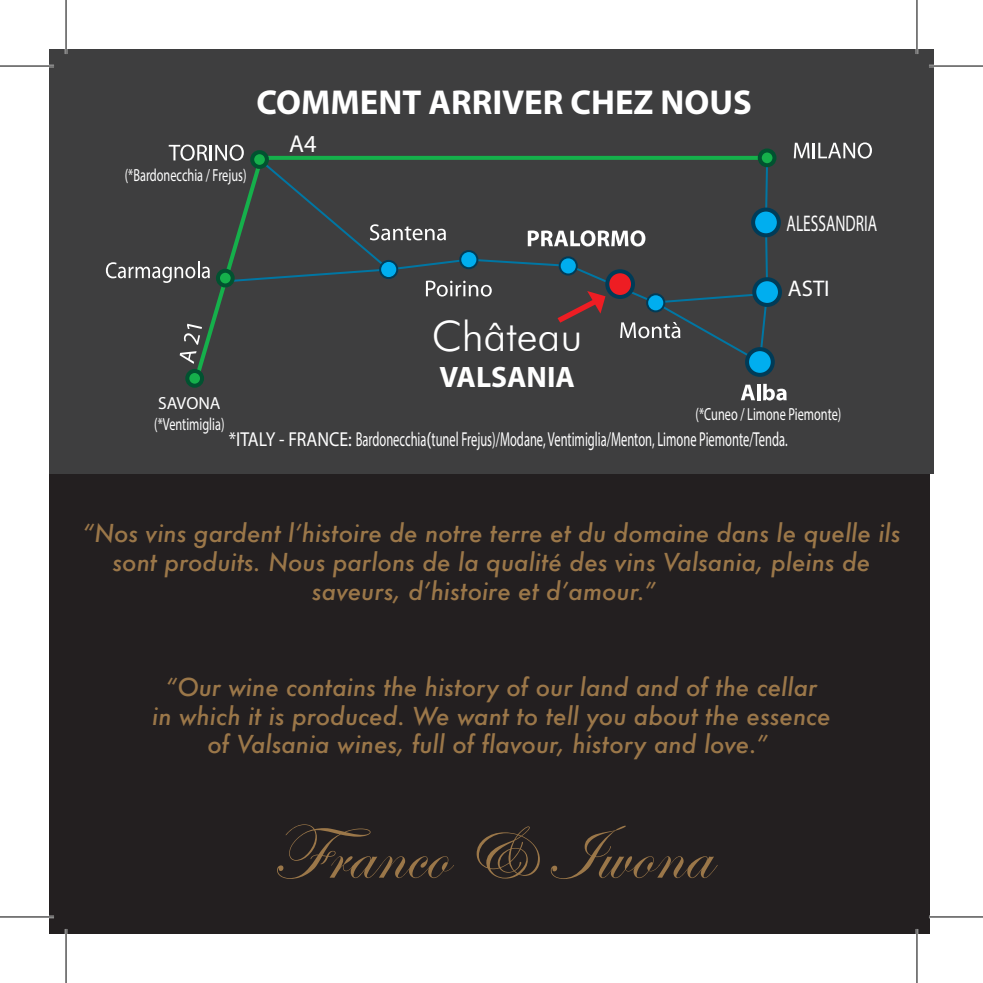
<style>
.page{position:relative;width:983px;height:983px;background:#fff}
.page>*{position:absolute;margin:0;border:0;box-sizing:border-box;transform-origin:0 0}
.t1{font:79.2px "Edwardian Script ITC";color:#9b7749}
.t2{font:300 42px "Futura BT";color:#fff}
.t3{font:700 34.6px "Myriad Pro";color:#fff}
.t4{font:700 29.6px "Myriad Pro";color:#fff}
.t5{font:24.4px "Myriad Pro";color:#fff}
.t6{font:italic 500 24px/28.8px "Futura";color:#9b7749;text-align:center}
.t7{font:22.6px "Myriad Pro";color:#fff;scale:.68 1}
.t8{font:22.6px "Myriad Pro";color:#fff}
.t9{font:20.2px "Myriad Pro";color:#fff;scale:.88 1}
.t10{font:17.6px "Myriad Pro";color:#fff;scale:.7 1}
.t11{font:17.6px/21px "Myriad Pro";color:#fff}
</style>
<div class="page">
<div style="left:49px;top:472px;width:880px;height:461px;background:#231f20"></div>
<div style="left:49px;top:49px;width:884px;height:424px;background:#3e3e3f"></div>
<svg style="left:793px;top:142px;width:78px;height:16px"></svg>
<hr style="left:0;top:65px;width:54px;height:2px;background:#fff">
<hr style="left:928px;top:65px;width:54px;height:2px;background:#fff">
<hr style="left:0;top:915px;width:54px;height:3px;background:#fff">
<hr style="left:928px;top:915px;width:54px;height:3px;background:#fff">
<hr style="left:65px;top:0;width:2px;height:54px;background:#fff">
<hr style="left:65px;top:928px;width:2px;height:54px;background:#fff">
<hr style="left:915px;top:0;width:3px;height:54px;background:#fff">
<hr style="left:915px;top:928px;width:3px;height:54px;background:#fff">
<hr style="left:0;top:66px;width:54px;height:1px;background:#000">
<hr style="left:928px;top:66px;width:54px;height:1px;background:#000">
<hr style="left:0;top:916px;width:54px;height:1px;background:#000">
<hr style="left:928px;top:916px;width:54px;height:1px;background:#000">
<hr style="left:66px;top:0;width:1px;height:54px;background:#000">
<hr style="left:66px;top:928px;width:1px;height:54px;background:#000">
<hr style="left:916px;top:0;width:1px;height:54px;background:#000">
<hr style="left:916px;top:928px;width:1px;height:54px;background:#000">
<svg style="left:106px;top:145px;width:680px;height:255px"></svg>
<h3 class="t3" style="left:256px;top:83px;width:496px">COMMENT ARRIVER CHEZ NOUS</h3>
<p class="t10" style="left:125px;top:165px;width:175px">(*Bardonecchia / Frejus)</p>
<p class="t5" style="left:289px;top:129px;width:29px">A4</p>
<h2 class="t2" style="left:432px;top:311px;width:152px">Château</h2>
<p class="t4" style="left:439px;top:360px;width:137px">VALSANIA</p>
<p class="t7" style="left:786px;top:209px;width:134px">ALESSANDRIA</p>
<p class="t8" style="left:787px;top:274px;width:43px">ASTI</p>
<p class="t11" style="left:154px;top:392px;width:72px">SAVONA (*Ventimiglia)</p>
<p class="t10" style="left:695px;top:402px;width:210px">(*Cuneo / Limone Piemonte)</p>
<p class="t9" style="left:229px;top:427px;width:636px">*ITALY - FRANCE: Bardonecchia(tunel Frejus)/Modane, Ventimiglia/Menton, Limone Piemonte/Tenda.</p>
<p class="t6" style="left:82px;top:518px;width:819px">“Nos vins gardent lʼhistoire de notre terre et du domaine dans le quelle ils</p>
<p class="t6" style="left:112px;top:547px;width:759px">sont produits. Nous parlons de la qualité des vins Valsania, pleins de</p>
<p class="t6" style="left:312px;top:576px;width:345px">saveurs, dʼhistoire et dʼamour.”</p>
<p class="t6" style="left:152px;top:672px;width:679px">“Our wine contains the history of our land and of the cellar<br>in which it is produced. We want to tell you about the essence of Valsania wines, full of flavour, history and love.”</p>
<h1 class="t1" style="left:272px;top:809px;width:439px">Franco &amp; Iwona</h1>
</div>
